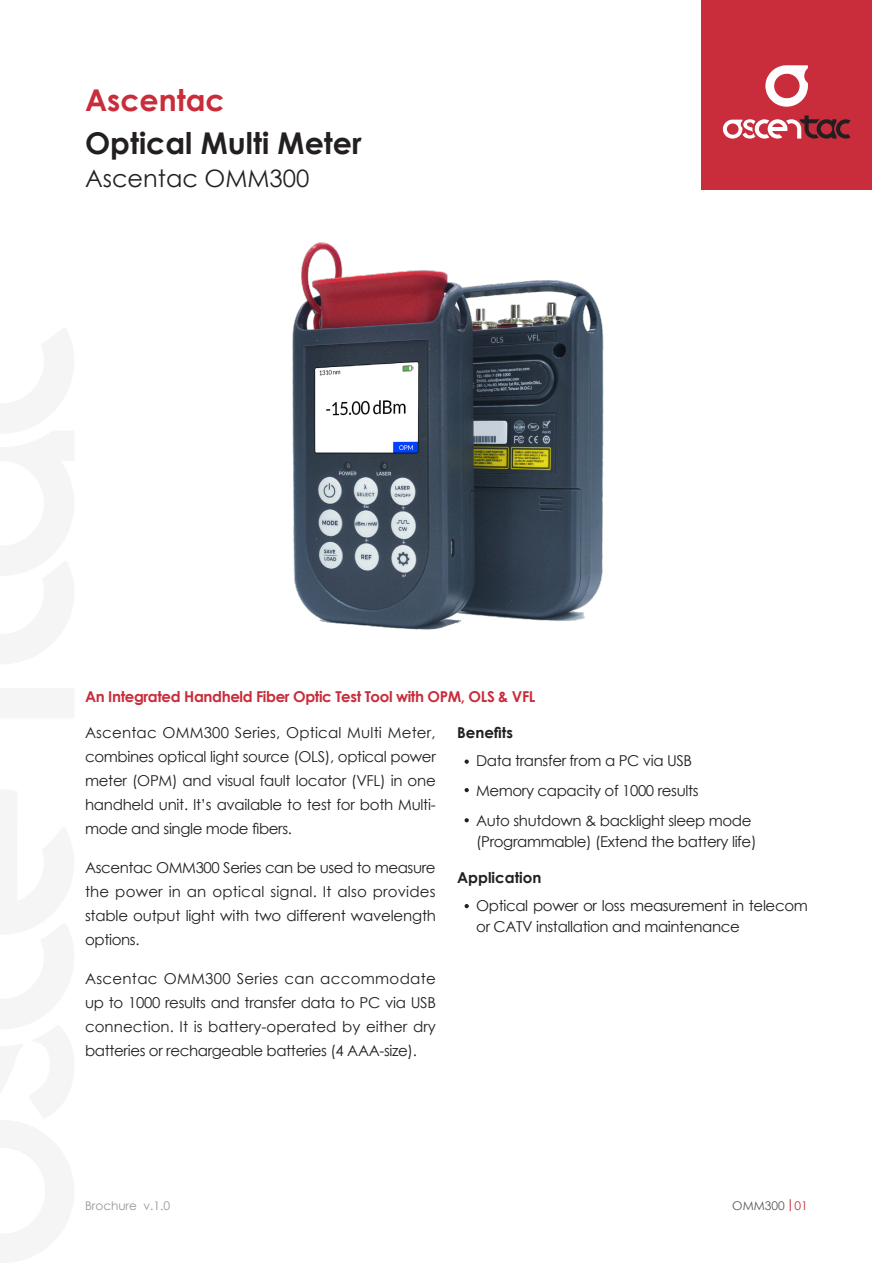
<style>
.page{position:relative;width:893px;height:1263px;background:#fff}
.page>*{position:absolute;margin:0;border:0;box-sizing:border-box;transform-origin:0 0}
.t1{font:700 30px "Century Gothic";color:#231f20}
.t2{font:700 30px "Century Gothic";color:#c92c3a}
.t3{font:24px "Century Gothic";color:#231f20}
.M-L-10{font:15px/24px "Century Gothic";letter-spacing:-.025em;color:#231f20;text-align:justify}
.t4{font:700 15px "Century Gothic";letter-spacing:-.025em;color:#c92c3a}
.t5{font:700 15px "Century Gothic";color:#231f20}
.t6{font:12px "Century Gothic";color:#969696}
.t7{font:12px "Century Gothic";color:#545758}
.s1{color:#c92c3a}
</style>
<div class="page">
<svg style="left:465px;top:759px;width:4px;height:5px"></svg>
<svg style="left:465px;top:904px;width:4px;height:4px"></svg>
<svg style="left:465px;top:788px;width:4px;height:4px"></svg>
<svg style="left:465px;top:818px;width:4px;height:4px"></svg>
<div style="left:702px;top:0;width:170px;height:189px;background:#c92c3a"></div>
<svg style="left:765px;top:65px;width:43px;height:42px"></svg>
<svg style="left:723px;top:115px;width:127px;height:24px"></svg>
<svg style="left:790px;top:1199px;width:1px;height:12px"></svg>
<img style="left:292px;top:242px;width:312px;height:388px">
<p class="t2" style="left:85px;top:77px;width:141px">Ascentac</p>
<p class="t1" style="left:85px;top:120px;width:278px">Optical Multi Meter</p>
<p class="t3" style="left:85px;top:161px;width:226px">Ascentac OMM300</p>
<p class="t4" style="left:85px;top:685px;width:452px">An Integrated Handheld Fiber Optic Test Tool with OPM, OLS &amp; VFL</p>
<p class="M-L-10" style="left:85px;top:720px;width:352px">Ascentac OMM300 Series, Optical Multi Meter, combines optical light source (OLS), optical power meter (OPM) and visual fault locator (VFL) in one handheld unit. It’s available to test for both Multi&shy;mode and single mode fibers.</p>
<p class="M-L-10" style="left:85px;top:855px;width:352px">Ascentac OMM300 Series can be used to measure the power in an optical signal. It also provides stable output light with two different wavelength options.</p>
<p class="M-L-10" style="left:85px;top:966px;width:352px">Ascentac OMM300 Series can accommodate up to 1000 results and transfer data to PC via USB connection. It is battery-operated by either dry batteries or rechargeable batteries (4 AAA-size).</p>
<p class="t5" style="left:457px;top:721px;width:57px">Benefits</p>
<p class="M-L-10" style="left:476px;top:748px;width:218px">Data transfer from a PC via USB</p>
<p class="M-L-10" style="left:476px;top:778px;width:224px">Memory capacity of 1000 results</p>
<p class="M-L-10" style="left:476px;top:809px;width:282px;line-height:21px">Auto shutdown &amp; backlight sleep mode (Programmable) (Extend the battery life)</p>
<p class="t5" style="left:457px;top:866px;width:86px">Application</p>
<p class="M-L-10" style="left:476px;top:894px;width:333px;line-height:21px">Optical power or loss measurement in telecom or CATV installation and maintenance</p>
<p class="t6" style="left:85px;top:1197px;width:87px">Brochure v.1.0</p>
<p class="t7" style="left:732px;top:1197px;width:77px">OMM300 <span class="s1">01</span></p>
</div>
